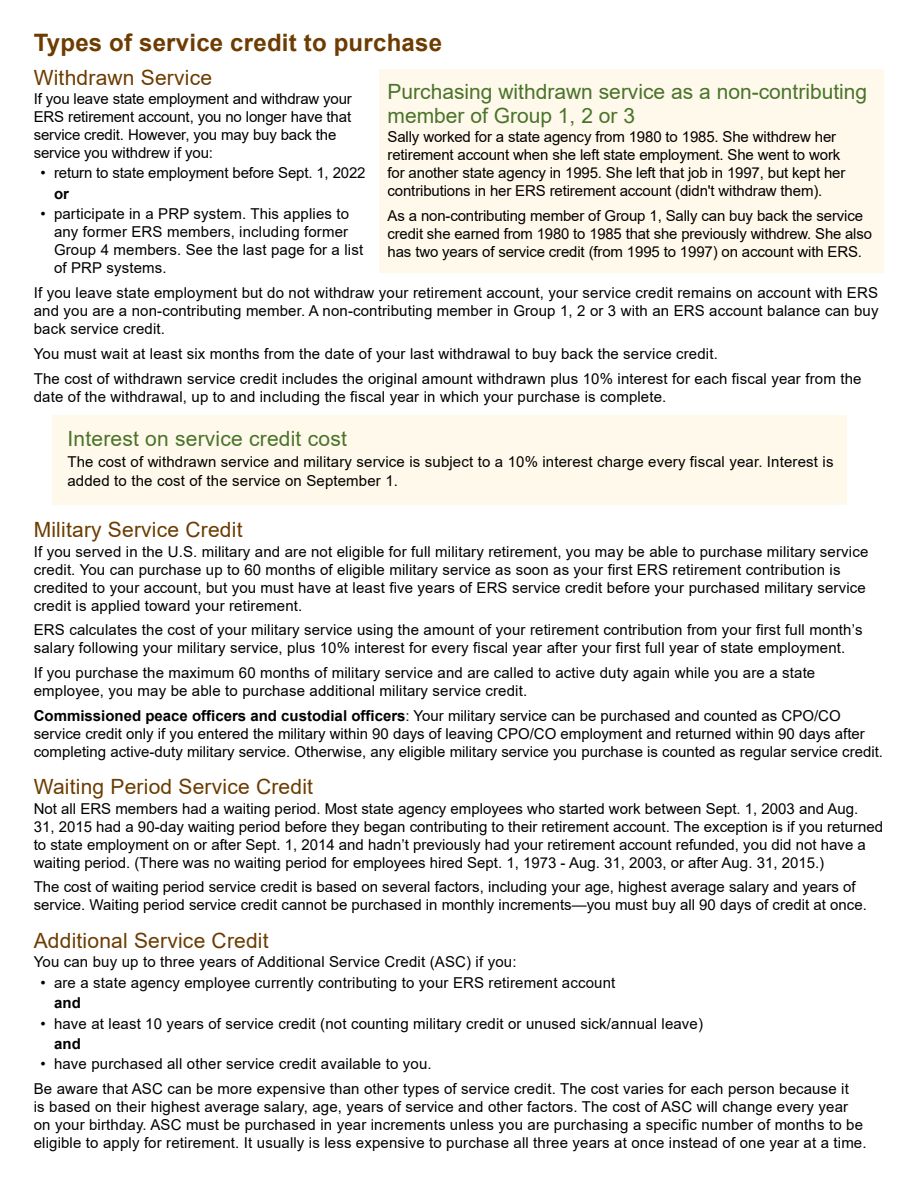
<style>
.page{position:relative;width:918px;height:1188px;background:#fff}
.page>*{position:absolute;margin:0;border:0;box-sizing:border-box;transform-origin:0 0}
.t1{font:700 24px "Arial";letter-spacing:.01em;color:#6c3c00}
.t2{font:21px/24px "Arial";color:#49742a}
.t3{font:21px "Arial";letter-spacing:.01em;color:#6c3c00}
.t4{font:15px/18px "Arial";letter-spacing:.01em;color:#000}
.t5{font:15px/18px "Arial";letter-spacing:-.01em;color:#000}
.t6{font:700 15px "Arial";letter-spacing:.01em;color:#000}
.s1{font-weight:700}
</style>
<div class="page">
<div style="left:52px;top:415px;width:795px;height:90px;background:#fff9eb"></div>
<div style="left:379px;top:69px;width:505px;height:204px;background:#fff9eb"></div>
<h2 class="t1" style="left:34px;top:26px;width:410px">Types of service credit to purchase</h2>
<h3 class="t3" style="left:34px;top:63px;width:180px">Withdrawn Service</h3>
<p class="t5" style="left:34px;top:90px;width:320px">If you leave state employment and withdraw your ERS retirement account, you no longer have that service credit. However, you may buy back the service you withdrew if you:</p>
<p class="t5" style="left:40px;top:164px;width:327px">• return to state employment before Sept. 1, 2022</p>
<p class="t6" style="left:54px;top:183px;width:17px">or</p>
<p class="t4" style="left:54px;top:205px;width:311px;text-indent:-14px">• participate in a PRP system. This applies to any former ERS members, including former Group 4 members. See the last page for a list of PRP systems.</p>
<p class="t4" style="left:34px;top:284px;width:846px;text-align:justify">If you leave state employment but do not withdraw your retirement account, your service credit remains on account with ERS and you are a non-contributing member. A non-contributing member in Group 1, 2 or 3 with an ERS account balance can buy back service credit.</p>
<p class="t4" style="left:34px;top:344px;width:686px">You must wait at least six months from the date of your last withdrawal to buy back the service credit.</p>
<p class="t4" style="left:34px;top:369px;width:829px">The cost of withdrawn service credit includes the original amount withdrawn plus 10% interest for each fiscal year from the date of the withdrawal, up to and including the fiscal year in which your purchase is complete.</p>
<h3 class="t2" style="left:68px;top:426px;width:281px">Interest on service credit cost</h3>
<p class="t4" style="left:68px;top:452px;width:768px;line-height:19.5px">The cost of withdrawn service and military service is subject to a 10% interest charge every fiscal year. Interest is added to the cost of the service on September 1.</p>
<h3 class="t3" style="left:34px;top:515px;width:210px">Military Service Credit</h3>
<p class="t4" style="left:34px;top:542px;width:836px">If you served in the U.S. military and are not eligible for full military retirement, you may be able to purchase military service credit. You can purchase up to 60 months of eligible military service as soon as your first ERS retirement contribution is credited to your account, but you must have at least five years of ERS service credit before your purchased military service credit is applied toward your retirement.</p>
<p class="t4" style="left:34px;top:621px;width:830px">ERS calculates the cost of your military service using the amount of your retirement contribution from your first full month’s salary following your military service, plus 10% interest for every fiscal year after your first full year of state employment.</p>
<p class="t4" style="left:34px;top:664px;width:783px">If you purchase the maximum 60 months of military service and are called to active duty again while you are a state employee, you may be able to purchase additional military service credit.</p>
<p class="t4" style="left:34px;top:706px;width:851px"><span class="s1">Commissioned peace officers and custodial officers</span>: Your military service can be purchased and counted as CPO/CO service credit only if you entered the military within 90 days of leaving CPO/CO employment and returned within 90 days after completing active-duty military service. Otherwise, any eligible military service you purchase is counted as regular service credit.</p>
<h3 class="t3" style="left:34px;top:772px;width:281px">Waiting Period Service Credit</h3>
<p class="t4" style="left:34px;top:799px;width:851px">Not all ERS members had a waiting period. Most state agency employees who started work between Sept. 1, 2003 and Aug.<br>31, 2015 had a 90-day waiting period before they began contributing to their retirement account. The exception is if you returned to state employment on or after Sept. 1, 2014 and hadn’t previously had your retirement account refunded, you did not have a waiting period. (There was no waiting period for employees hired Sept. 1, 1973 - Aug. 31, 2003, or after Aug. 31, 2015.)</p>
<p class="t4" style="left:34px;top:878px;width:835px">The cost of waiting period service credit is based on several factors, including your age, highest average salary and years of service. Waiting period service credit cannot be purchased in monthly increments—you must buy all 90 days of credit at once.</p>
<h3 class="t3" style="left:34px;top:926px;width:236px">Additional Service Credit</h3>
<p class="t4" style="left:34px;top:953px;width:484px">You can buy up to three years of Additional Service Credit (ASC) if you:</p>
<p class="t4" style="left:40px;top:973px;width:576px">• are a state agency employee currently contributing to your ERS retirement account</p>
<p class="t6" style="left:54px;top:992px;width:28px">and</p>
<p class="t4" style="left:40px;top:1014px;width:664px">• have at least 10 years of service credit (not counting military credit or unused sick/annual leave)</p>
<p class="t6" style="left:54px;top:1033px;width:28px">and</p>
<p class="t4" style="left:40px;top:1055px;width:393px">• have purchased all other service credit available to you.</p>
<p class="t4" style="left:34px;top:1080px;width:834px">Be aware that ASC can be more expensive than other types of service credit. The cost varies for each person because it<br>is based on their highest average salary, age, years of service and other factors. The cost of ASC will change every year on your birthday. ASC must be purchased in year increments unless you are purchasing a specific number of months to be eligible to apply for retirement. It usually is less expensive to purchase all three years at once instead of one year at a time.</p>
<h3 class="t2" style="left:388px;top:79px;width:481px">Purchasing withdrawn service as a non-contributing member of Group 1, 2 or 3</h3>
<p class="t5" style="left:388px;top:128px;width:459px">Sally worked for a state agency from 1980 to 1985. She withdrew her retirement account when she left state employment. She went to work for another state agency in 1995. She left that job in 1997, but kept her contributions in her ERS retirement account (didn't withdraw them).</p>
<p class="t5" style="left:388px;top:207px;width:486px">As a non-contributing member of Group 1, Sally can buy back the service credit she earned from 1980 to 1985 that she previously withdrew. She also has two years of service credit (from 1995 to 1997) on account with ERS.</p>
</div>
